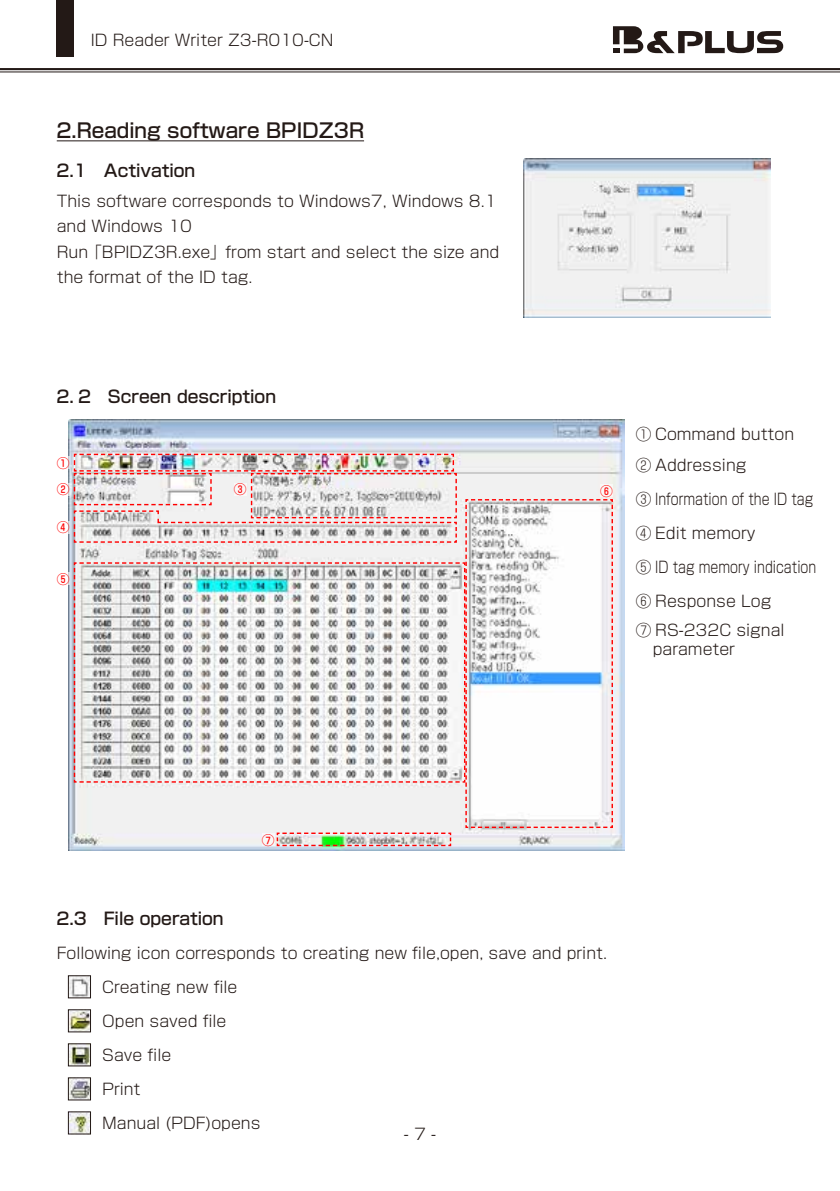
<style>
.page{position:relative;width:840px;height:1191px;background:#fff}
.page>*{position:absolute;margin:0;border:0;box-sizing:border-box;transform-origin:0 0}
.t1{font:500 19.8px "Shin Go Pro";color:#231916}
.t2{font:500 17px "Shin Go Pro";color:#231916}
.t3{font:300 15.6px/34px "Shin Go Pro";color:#231916}
.t4{font:500 12.8px/26.6px "Shin Go Pro";color:#f00}
</style>
<div class="page">
<div style="left:57px;top:0;width:17px;height:57px;background:#231916"></div>
<svg style="left:613px;top:26px;width:169px;height:27px"></svg>
<hr style="left:0;top:68px;width:839px;height:2px;background:#231916">
<hr style="left:0;top:72px;width:839px;height:1px;background:#231916">
<hr style="left:57px;top:140px;width:307px;height:1px;background:#231916">
<img style="left:523px;top:159px;width:246px;height:158px">
<img style="left:70px;top:977px;width:19px;height:19px">
<div style="left:68px;top:975px;width:23px;height:23px;border:1px solid #231916"></div>
<img style="left:70px;top:1045px;width:19px;height:19px">
<div style="left:68px;top:1043px;width:23px;height:23px;border:1px solid #231916"></div>
<img style="left:70px;top:1011px;width:19px;height:19px">
<div style="left:68px;top:1009px;width:23px;height:23px;border:1px solid #231916"></div>
<img style="left:70px;top:1079px;width:19px;height:19px">
<div style="left:68px;top:1077px;width:23px;height:23px;border:1px solid #231916"></div>
<img style="left:70px;top:1113px;width:19px;height:19px">
<div style="left:68px;top:1111px;width:23px;height:23px;border:1px solid #231916"></div>
<img style="left:68px;top:420px;width:555px;height:430px">
<div style="left:57px;top:456px;width:12px;height:13px;background:#fff"></div>
<div style="left:57px;top:483px;width:12px;height:13px;background:#fff"></div>
<div style="left:57px;top:520px;width:12px;height:13px;background:#fff"></div>
<div style="left:57px;top:572px;width:12px;height:13px;background:#fff"></div>
<svg style="left:73px;top:453px;width:539px;height:394px"></svg>
<svg style="left:464px;top:498px;width:149px;height:330px"></svg>
<p class="t3" style="left:91px;top:21px;width:244px">ID Reader Writer Z3-R010-CN</p>
<p class="t1" style="left:54px;top:114px;width:311px">２.Reading software BPIDZ3R</p>
<p class="t2" style="left:55px;top:156px;width:142px">２.1　Activation</p>
<p class="t3" style="left:57px;top:186px;width:444px;line-height:25.6px">This software corresponds to Windows7, Windows 8.1 and Windows 10<br>Run 「BPIDZ3R.exe」from start and select the size and the format of the ID tag.</p>
<p class="t2" style="left:55px;top:383px;width:223px">２.２　Screen description</p>
<p class="t4" style="left:57px;top:448px;width:14px">①<br>②</p>
<p class="t4" style="left:57px;top:512px;width:14px">④</p>
<p class="t4" style="left:57px;top:564px;width:14px">⑤</p>
<p class="t4" style="left:234px;top:475px;width:14px">③</p>
<p class="t4" style="left:600px;top:476px;width:14px">⑥</p>
<p class="t3" style="left:635px;top:416px;width:160px;line-height:31.2px">① Command button<br>② Addressing</p>
<p class="t3" style="left:635px;top:480px;width:182px">③ Information of the ID tag<br>④ Edit memory<br>⑤ ID tag memory indication<br>⑥ Response Log</p>
<p class="t3" style="left:652px;top:619px;width:133px;line-height:18.4px;text-indent:-17px">⑦ RS-232C signal parameter</p>
<p class="t4" style="left:262px;top:825px;width:14px">⑦</p>
<p class="t2" style="left:55px;top:904px;width:170px">２.3　File operation</p>
<p class="t3" style="left:57px;top:934px;width:551px">Following icon corresponds to creating new file,open, save and print.</p>
<p class="t3" style="left:102px;top:968px;width:137px">Creating new file</p>
<p class="t3" style="left:102px;top:1002px;width:126px">Open saved file</p>
<p class="t3" style="left:102px;top:1036px;width:71px">Save file</p>
<p class="t3" style="left:102px;top:1070px;width:160px">Print<br>Manual (PDF)opens</p>
<p class="t3" style="left:404px;top:1115px;width:34px">- 7 -</p>
</div>
